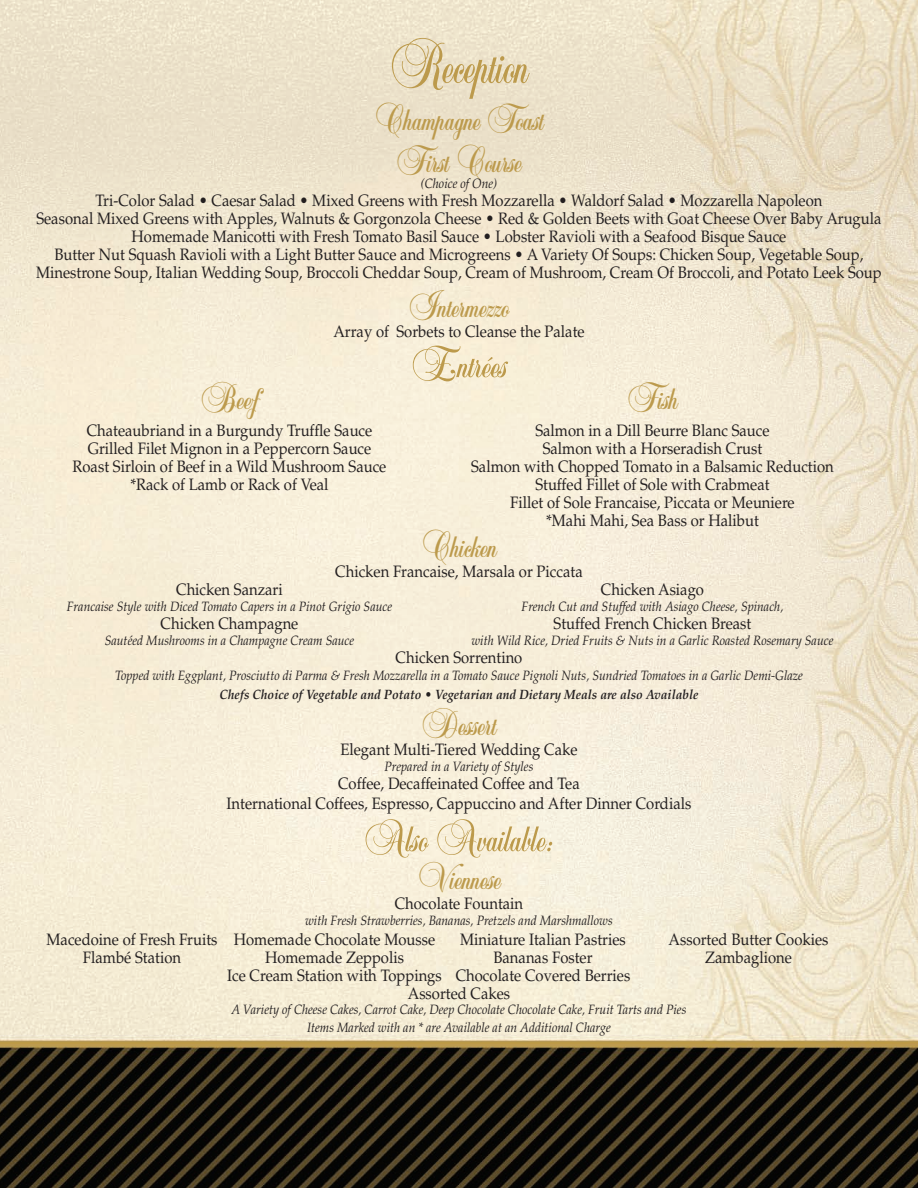
<style>
.page{position:relative;width:918px;height:1188px;background:#fff}
.page>*{position:absolute;margin:0;border:0;box-sizing:border-box;transform-origin:0 0}
.t1{font:75px "Balmoral Plain";color:#bc9a4c;scale:.9 1}
.t2{font:54px "Balmoral Plain";color:#bc9a4c}
.t3{font:45px/42px "Balmoral Plain";color:#bc9a4c;text-align:center}
.t4{font:16.5px/18px "Palatino";color:#231f20;text-align:center;scale:.9 1}
.t5{font:italic 13.5px/18.6px "Palatino";color:#231f20;text-align:center;scale:.9 1}
.t6{font:italic 700 13.5px "Palatino";color:#231f20;scale:.9 1}
</style>
<div class="page">
<img style="left:0;top:0;width:918px;height:1188px">
<h1 class="t1" style="left:389px;top:13px;width:157px">Reception</h1>
<h3 class="t3" style="left:374px;top:93px;width:172px">Champagne Toast<br>First Course</h3>
<p class="t5" style="left:421px;top:174px;width:86px">(Choice of One)</p>
<p class="t4" style="left:36px;top:192px;width:941px">Tri-Color Salad • Caesar Salad • Mixed Greens with Fresh Mozzarella • Waldorf Salad • Mozzarella Napoleon<br>Seasonal Mixed Greens with Apples, Walnuts &amp; Gorgonzola Cheese • Red &amp; Golden Beets with Goat Cheese Over Baby Arugula Homemade Manicotti with Fresh Tomato Basil Sauce • Lobster Ravioli with a Seafood Bisque Sauce<br>Butter Nut Squash Ravioli with a Light Butter Sauce and Microgreens • A Variety Of Soups: Chicken Soup, Vegetable Soup, Minestrone Soup, Italian Wedding Soup, Broccoli Cheddar Soup, Cream of Mushroom, Cream Of Broccoli, and Potato Leek Soup</p>
<h3 class="t3" style="left:409px;top:280px;width:102px">Intermezzo</h3>
<p class="t4" style="left:333px;top:322px;width:281px">Array of Sorbets to Cleanse the Palate</p>
<h2 class="t2" style="left:411px;top:327px;width:98px">Entrées</h2>
<h3 class="t3" style="left:200px;top:372px;width:60px">Beef</h3>
<h3 class="t3" style="left:627px;top:372px;width:53px">Fish</h3>
<p class="t4" style="left:87px;top:421px;width:319px">Chateaubriand in a Burgundy Truffle Sauce</p>
<p class="t4" style="left:535px;top:421px;width:262px">Salmon in a Dill Beurre Blanc Sauce</p>
<p class="t4" style="left:88px;top:439px;width:317px">Grilled Filet Mignon in a Peppercorn Sauce</p>
<p class="t4" style="left:543px;top:439px;width:246px">Salmon with a Horseradish Crust</p>
<p class="t4" style="left:73px;top:457px;width:350px">Roast Sirloin of Beef in a Wild Mushroom Sauce</p>
<p class="t4" style="left:471px;top:457px;width:405px">Salmon with Chopped Tomato in a Balsamic Reduction</p>
<p class="t4" style="left:130px;top:475px;width:222px">*Rack of Lamb or Rack of Veal</p>
<p class="t4" style="left:510px;top:475px;width:318px">Stuffed Fillet of Sole with Crabmeat<br>Fillet of Sole Francaise, Piccata or Meuniere *Mahi Mahi, Sea Bass or Halibut</p>
<h3 class="t3" style="left:421px;top:521px;width:78px">Chicken</h3>
<p class="t4" style="left:335px;top:563px;width:277px">Chicken Francaise, Marsala or Piccata</p>
<p class="t4" style="left:176px;top:581px;width:120px">Chicken Sanzari</p>
<p class="t4" style="left:601px;top:581px;width:116px">Chicken Asiago</p>
<p class="t5" style="left:67px;top:598px;width:363px">Francaise Style with Diced Tomato Capers in a Pinot Grigio Sauce</p>
<p class="t5" style="left:522px;top:598px;width:292px">French Cut and Stuffed with Asiago Cheese, Spinach,</p>
<p class="t4" style="left:161px;top:615px;width:155px">Chicken Champagne</p>
<p class="t4" style="left:554px;top:615px;width:221px">Stuffed French Chicken Breast</p>
<p class="t5" style="left:105px;top:632px;width:279px">Sautéed Mushrooms in a Champagne Cream Sauce</p>
<p class="t5" style="left:472px;top:632px;width:404px">with Wild Rice, Dried Fruits &amp; Nuts in a Garlic Roasted Rosemary Sauce</p>
<p class="t4" style="left:396px;top:649px;width:142px">Chicken Sorrentino</p>
<p class="t5" style="left:115px;top:666px;width:766px">Topped with Eggplant, Prosciutto di Parma &amp; Fresh Mozzarella in a Tomato Sauce Pignoli Nuts, Sundried Tomatoes in a Garlic Demi-Glaze</p>
<p class="t6" style="left:220px;top:687px;width:534px">Chefs Choice of Vegetable and Potato • Vegetarian and Dietary Meals are also Available</p>
<h3 class="t3" style="left:421px;top:699px;width:77px">Dessert</h3>
<p class="t4" style="left:340px;top:741px;width:265px">Elegant Multi-Tiered Wedding Cake</p>
<p class="t5" style="left:385px;top:758px;width:167px">Prepared in a Variety of Styles</p>
<p class="t4" style="left:227px;top:774px;width:518px;line-height:19.8px">Coffee, Decaffeinated Coffee and Tea<br>International Coffees, Espresso, Cappuccino and After Dinner Cordials</p>
<h2 class="t2" style="left:363px;top:801px;width:193px">Also Available:</h2>
<h3 class="t3" style="left:417px;top:852px;width:86px">Viennese</h3>
<p class="t4" style="left:395px;top:894px;width:144px">Chocolate Fountain</p>
<p class="t5" style="left:305px;top:911px;width:343px">with Fresh Strawberries, Bananas, Pretzels and Marshmallows</p>
<p class="t4" style="left:47px;top:930px;width:433px">Macedoine of Fresh Fruits Homemade Chocolate Mousse</p>
<p class="t4" style="left:460px;top:930px;width:186px">Miniature Italian Pastries</p>
<p class="t4" style="left:669px;top:930px;width:179px">Assorted Butter Cookies</p>
<p class="t4" style="left:83px;top:948px;width:111px">Flambé Station</p>
<p class="t4" style="left:265px;top:948px;width:156px">Homemade Zeppolis</p>
<p class="t4" style="left:493px;top:948px;width:112px">Bananas Foster</p>
<p class="t4" style="left:705px;top:948px;width:98px">Zambaglione</p>
<p class="t4" style="left:408px;top:966px;width:249px;text-align:left;text-indent:-181px">Ice Cream Station with Toppings Chocolate Covered Berries<br>Assorted Cakes</p>
<p class="t5" style="left:232px;top:1000px;width:507px">A Variety of Cheese Cakes, Carrot Cake, Deep Chocolate Chocolate Cake, Fruit Tarts and Pies<br>Items Marked with an * are Available at an Additional Charge</p>
</div>
